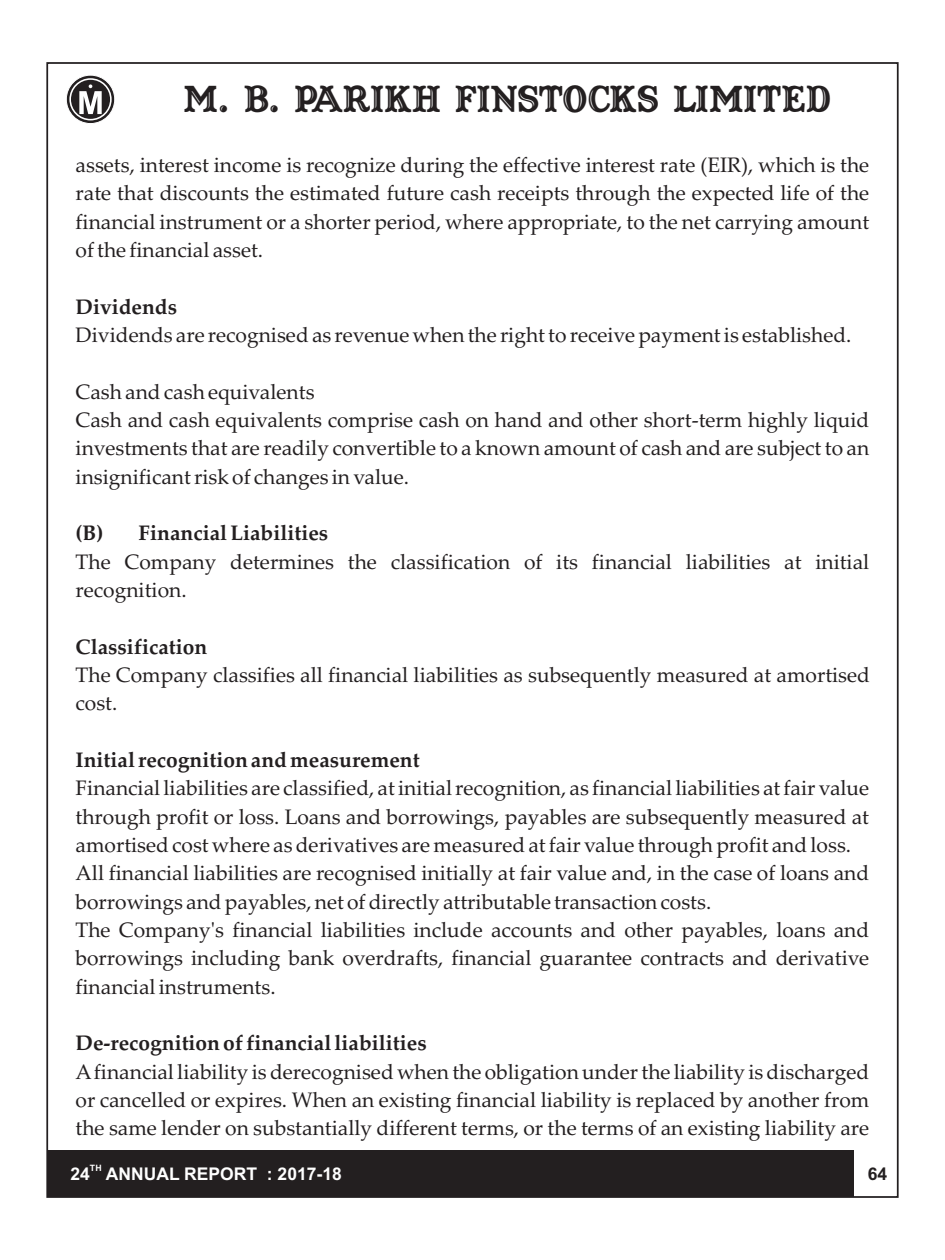
<style>
.page{position:relative;width:945px;height:1260px;background:#fff}
.page>*{position:absolute;margin:0;border:0;box-sizing:border-box;transform-origin:0 0}
.t1{font:35.88px "Captain Howdy";color:#231f20}
.t2{font:21px/28.3px "Palatino Linotype";color:#231f20}
.t3{font:700 21px "Palatino Linotype";color:#231f20}
.t4{font:700 17.5px "Arial";color:#fff}
.t5{font:700 17.5px "Arial";color:#231f20}
.t6{font:700 8.75px "Arial";color:#fff}
</style>
<div class="page">
<div style="left:47px;top:1150px;width:851px;height:47px;background:#231f20"></div>
<div style="left:854px;top:1150px;width:44px;height:47px;background:#fff"></div>
<svg style="left:66px;top:75px;width:49px;height:49px"></svg>
<div style="left:69px;top:78px;width:43px;height:42px;border:2px solid #fff;border-radius:50%"></div>
<svg style="left:79px;top:84px;width:23px;height:30px"></svg>
<h1 class="t1" style="left:184px;top:77px;width:648px">M. B. PARIKH FINSTOCKS LIMITED</h1>
<p class="t2" style="left:76px;top:153px;width:795px;text-align:justify">assets, interest income is recognize during the effective interest rate (EIR), which is the rate that discounts the estimated future cash receipts through the expected life of the financial instrument or a shorter period, where appropriate, to the net carrying amount of the financial asset.</p>
<p class="t3" style="left:76px;top:298px;width:103px">Dividends</p>
<p class="t2" style="left:76px;top:323px;width:777px">Dividends are recognised as revenue when the right to receive payment is established.</p>
<p class="t2" style="left:76px;top:380px;width:795px">Cash and cash equivalents<br>Cash and cash equivalents comprise cash on hand and other short-term highly liquid investments that are readily convertible to a known amount of cash and are subject to an insignificant risk of changes in value.</p>
<p class="t3" style="left:76px;top:525px;width:254px">(B) Financial Liabilities</p>
<p class="t2" style="left:76px;top:550px;width:795px">The Company determines the classification of its financial liabilities at initial recognition.</p>
<p class="t3" style="left:76px;top:638px;width:133px">Classification</p>
<p class="t2" style="left:76px;top:663px;width:796px">The Company classifies all financial liabilities as subsequently measured at amortised cost.</p>
<p class="t3" style="left:76px;top:752px;width:346px">Initial recognition and measurement</p>
<p class="t2" style="left:76px;top:776px;width:795px">Financial liabilities are classified, at initial recognition, as financial liabilities at fair value through profit or loss. Loans and borrowings, payables are subsequently measured at amortised cost where as derivatives are measured at fair value through profit and loss.<br>All financial liabilities are recognised initially at fair value and, in the case of loans and borrowings and payables, net of directly attributable transaction costs.<br>The Company's financial liabilities include accounts and other payables, loans and borrowings including bank overdrafts, financial guarantee contracts and derivative financial instruments.</p>
<p class="t3" style="left:76px;top:1035px;width:353px">De-recognition of financial liabilities</p>
<p class="t2" style="left:76px;top:1060px;width:795px;text-align:justify">Afinancial liability is derecognised when the obligation under the liability is discharged or cancelled or expires. When an existing financial liability is replaced by another from the same lender on substantially different terms, or the terms of an existing liability are</p>
<p class="t6" style="left:90px;top:1165px;width:13px">TH</p>
<p class="t4" style="left:71px;top:1167px;width:273px">24 ANNUAL REPORT : 2017-18</p>
<p class="t5" style="left:868px;top:1167px;width:21px">64</p>
</div>
